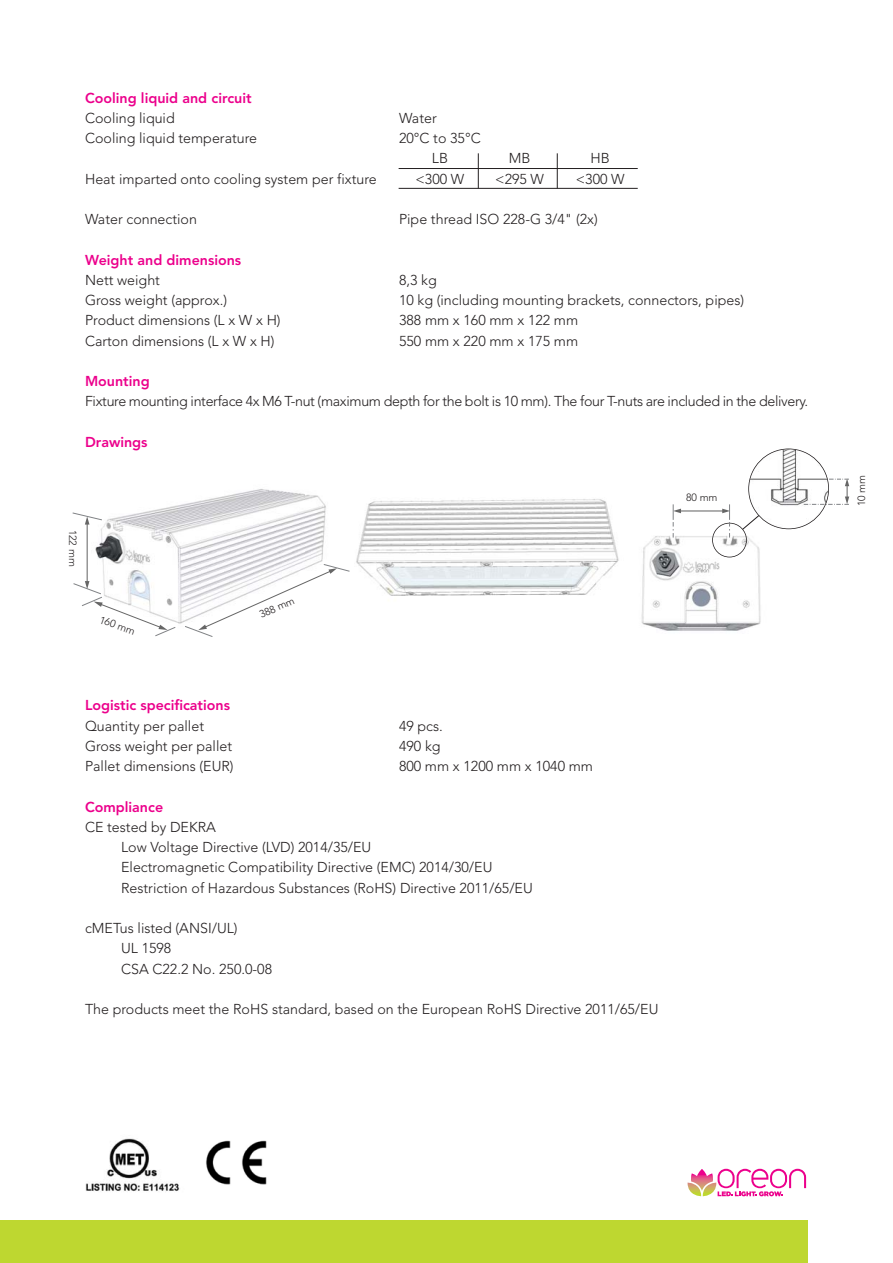
<style>
.page{position:relative;width:893px;height:1263px;background:#fff}
.page>*{position:absolute;margin:0;border:0;box-sizing:border-box;transform-origin:0 0}
.t1{font:300 14.25px/20.2px "Avenir";color:#231f20}
.t2{font:300 14.25px "Avenir";letter-spacing:-.025em;color:#231f20}
.t3{font:800 14.25px "Avenir";color:#ec008c}
.t4{font:300 10.5px "Avenir";color:#231f20}
</style>
<div class="page">
<div style="left:0;top:1220px;width:808px;height:43px;background:#bed730"></div>
<img style="left:85px;top:1138px;width:95px;height:54px">
<img style="left:206px;top:1140px;width:61px;height:45px">
<img style="left:356px;top:499px;width:263px;height:97px">
<img style="left:641px;top:513px;width:131px;height:118px">
<img style="left:749px;top:449px;width:79px;height:79px;border-radius:50%">
<div style="left:748px;top:449px;width:81px;height:80px;border:2px solid #231f20;border-radius:50%"></div>
<div style="left:712px;top:523px;width:35px;height:34px;border:2px solid #231f20;border-radius:50%"></div>
<svg style="left:742px;top:514px;width:18px;height:16px"></svg>
<hr style="left:680px;top:511px;width:44px;height:1px;background:#666">
<svg style="left:673px;top:504px;width:8px;height:33px"></svg>
<svg style="left:722px;top:504px;width:8px;height:33px"></svg>
<svg style="left:804px;top:478px;width:45px;height:27px"></svg>
<img style="left:86px;top:489px;width:240px;height:74px">
<hr style="left:87px;top:523px;width:1px;height:59px;background:#666">
<svg style="left:73px;top:563px;width:277px;height:74px"></svg>
<svg style="left:72px;top:512px;width:31px;height:13px"></svg>
<svg style="left:687px;top:1169px;width:119px;height:27px"></svg>
<hr style="left:399px;top:168px;width:239px;height:1px;background:#231f20">
<hr style="left:399px;top:188px;width:239px;height:1px;background:#231f20">
<hr style="left:478px;top:153px;width:1px;height:35px;background:#231f20">
<hr style="left:557px;top:153px;width:1px;height:35px;background:#231f20">
<p class="t3" style="left:85px;top:92px;width:168px">Cooling liquid and circuit</p>
<p class="t1" style="left:85px;top:109px;width:91px">Cooling liquid</p>
<p class="t1" style="left:399px;top:109px;width:39px">Water</p>
<p class="t1" style="left:85px;top:129px;width:174px">Cooling liquid temperature</p>
<p class="t1" style="left:399px;top:129px;width:83px;text-align:center">20°C to 35°C<br>LB</p>
<p class="t1" style="left:509px;top:150px;width:23px">MB</p>
<p class="t1" style="left:591px;top:150px;width:21px">HB</p>
<p class="t1" style="left:85px;top:170px;width:293px">Heat imparted onto cooling system per fixture</p>
<p class="t1" style="left:415px;top:170px;width:50px">&lt;300 W</p>
<p class="t1" style="left:495px;top:170px;width:50px">&lt;295 W</p>
<p class="t1" style="left:576px;top:170px;width:50px">&lt;300 W</p>
<p class="t1" style="left:85px;top:210px;width:113px">Water connection</p>
<p class="t1" style="left:399px;top:210px;width:200px">Pipe thread ISO 228-G 3/4" (2x)</p>
<p class="t3" style="left:85px;top:254px;width:158px">Weight and dimensions</p>
<p class="t1" style="left:85px;top:271px;width:76px">Nett weight</p>
<p class="t1" style="left:399px;top:271px;width:39px">8,3 kg</p>
<p class="t1" style="left:85px;top:291px;width:144px">Gross weight (approx.)</p>
<p class="t1" style="left:399px;top:291px;width:347px">10 kg (including mounting brackets, connectors, pipes)</p>
<p class="t1" style="left:85px;top:312px;width:197px">Product dimensions (L x W x H)</p>
<p class="t1" style="left:399px;top:312px;width:181px">388 mm x 160 mm x 122 mm</p>
<p class="t1" style="left:85px;top:332px;width:191px">Carton dimensions (L x W x H)</p>
<p class="t1" style="left:399px;top:332px;width:181px">550 mm x 220 mm x 175 mm</p>
<p class="t3" style="left:85px;top:375px;width:66px">Mounting</p>
<p class="t2" style="left:85px;top:396px;width:725px">Fixture mounting interface 4x M6 T-nut (maximum depth for the bolt is 10 mm). The four T-nuts are included in the delivery.</p>
<p class="t3" style="left:85px;top:436px;width:64px">Drawings</p>
<p class="t4" style="left:77px;top:529px;width:39px;rotate:90deg">122 mm</p>
<p class="t4" style="left:102px;top:615px;width:39px;rotate:20deg">160 mm</p>
<p class="t4" style="left:258px;top:611px;width:39px;rotate:-24deg">388 mm</p>
<p class="t4" style="left:686px;top:493px;width:33px">80 mm</p>
<p class="t3" style="left:85px;top:699px;width:146px">Logistic specifications</p>
<p class="t1" style="left:85px;top:717px;width:121px">Quantity per pallet</p>
<p class="t1" style="left:399px;top:717px;width:45px">49 pcs.</p>
<p class="t1" style="left:85px;top:737px;width:149px">Gross weight per pallet</p>
<p class="t1" style="left:399px;top:737px;width:43px">490 kg</p>
<p class="t1" style="left:85px;top:757px;width:150px">Pallet dimensions (EUR)</p>
<p class="t1" style="left:399px;top:757px;width:195px">800 mm x 1200 mm x 1040 mm</p>
<p class="t3" style="left:85px;top:801px;width:80px">Compliance</p>
<p class="t1" style="left:121px;top:818px;width:413px;text-indent:-36px">CE tested by DEKRA<br>Low Voltage Directive (LVD) 2014/35/EU<br>Electromagnetic Compatibility Directive (EMC) 2014/30/EU Restriction of Hazardous Substances (RoHS) Directive 2011/65/EU</p>
<p class="t1" style="left:121px;top:919px;width:152px;text-indent:-36px">cMETus listed (ANSI/UL)<br>UL 1598<br>CSA C22.2 No. 250.0-08</p>
<p class="t1" style="left:85px;top:1000px;width:575px">The products meet the RoHS standard, based on the European RoHS Directive 2011/65/EU</p>
<p class="t4" style="left:857px;top:506px;width:33px;rotate:-90deg">10 mm</p>
</div>
